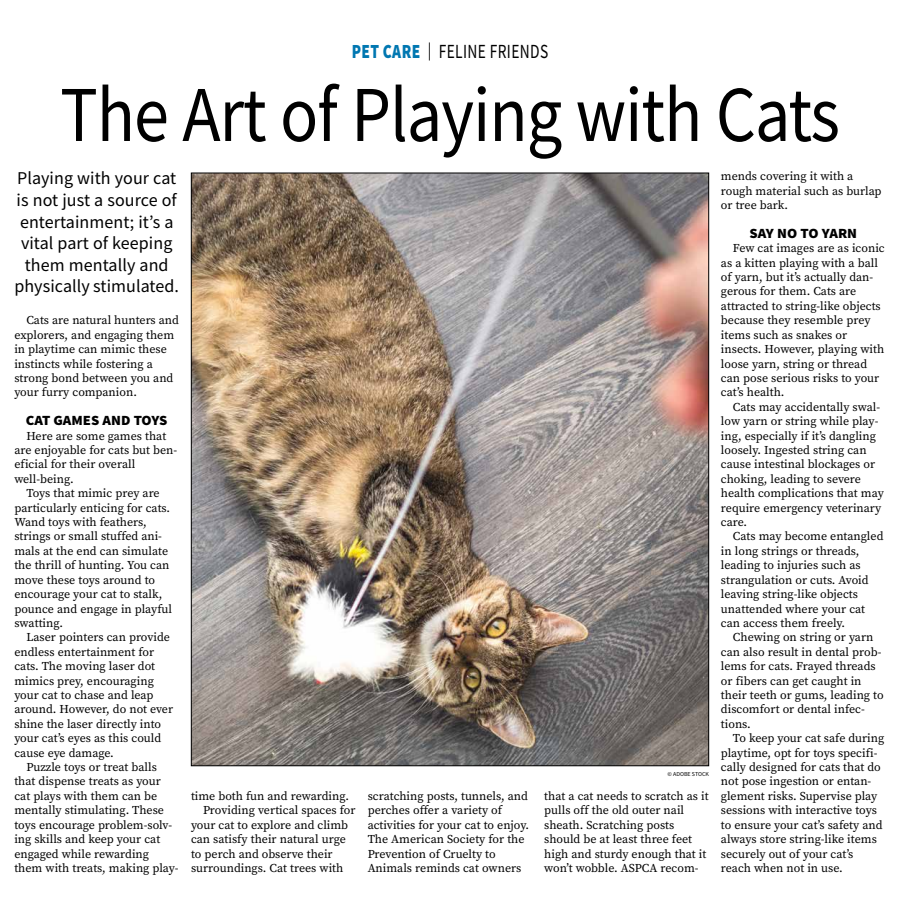
<style>
.page{position:relative;width:900px;height:908px;background:#fff}
.page>*{position:absolute;margin:0;border:0;box-sizing:border-box;transform-origin:0 0}
.t1{font:79.2px "Source Sans Pro";letter-spacing:-.015em;color:#000;scale:.89 1}
.t2{font:20px "Source Sans Pro";letter-spacing:.025em;color:#000;scale:.77 1}
.t3{font:18px/21.6px "Source Sans Pro";letter-spacing:.005em;color:#000;text-align:center}
.t4{font:900 14px "Source Sans Pro";color:#000;scale:1.05 1}
.t5{font:12px/14.4px "Source Serif Pro";color:#000}
.t6{font:6px "Source Sans Pro";color:#000}
.s1{font-weight:900;color:#0077b1}
.s2{font-size:18px}
</style>
<div class="page">
<img style="left:193px;top:175px;width:514px;height:588px">
<h2 class="t2" style="left:352px;top:39px;width:257px"><span class="s1">PET CARE</span> <span class="s2">|</span> FELINE FRIENDS</h2>
<h1 class="t1" style="left:60px;top:64px;width:878px">The Art of Playing with Cats</h1>
<h3 class="t3" style="left:14px;top:167px;width:166px">Playing with your cat is not just a source of entertainment; it’s a vital part of keeping them mentally and physically stimulated.</h3>
<p class="t5" style="left:14px;top:313px;width:166px;text-indent:12px">Cats are natural hunters and explorers, and engaging them in playtime can mimic these instincts while fostering a strong bond between you and your furry companion.</p>
<p class="t4" style="left:26px;top:410px;width:136px">CAT GAMES AND TOYS</p>
<p class="t5" style="left:14px;top:428px;width:164px;text-indent:12px">Here are some games that are enjoyable for cats but ben&shy;eficial for their overall well-being.</p>
<p class="t5" style="left:14px;top:486px;width:159px;text-indent:12px">Toys that mimic prey are particularly enticing for cats.<br>Wand toys with feathers, strings or small stuffed ani&shy;mals at the end can simulate the thrill of hunting. You can move these toys around to encourage your cat to stalk, pounce and engage in playful swatting.</p>
<p class="t5" style="left:14px;top:630px;width:160px;text-indent:12px">Laser pointers can provide endless entertainment for cats. The moving laser dot mimics prey, encouraging your cat to chase and leap around. However, do not ever shine the laser directly into your cat’s eyes as this could cause eye damage.</p>
<p class="t5" style="left:14px;top:759px;width:166px;text-indent:12px">Puzzle toys or treat balls that dispense treats as your cat plays with them can be mentally stimulating. These toys encourage problem-solv&shy;ing skills and keep your cat engaged while rewarding them with treats, making play-</p>
<p class="t5" style="left:191px;top:788px;width:160px">time both fun and rewarding.</p>
<p class="t5" style="left:203px;top:802px;width:154px">Providing vertical spaces for</p>
<p class="t5" style="left:191px;top:817px;width:159px">your cat to explore and climb</p>
<p class="t5" style="left:191px;top:831px;width:156px">can satisfy their natural urge</p>
<p class="t5" style="left:191px;top:846px;width:143px">to perch and observe their</p>
<p class="t5" style="left:191px;top:860px;width:154px">surroundings. Cat trees with</p>
<p class="t6" style="left:667px;top:770px;width:43px">© ADOBE STOCK</p>
<p class="t5" style="left:368px;top:788px;width:163px">scratching posts, tunnels, and perches offer a variety of activities for your cat to enjoy.<br>The American Society for the<br>Prevention of Cruelty to<br>Animals reminds cat owners</p>
<p class="t5" style="left:544px;top:788px;width:166px">that a cat needs to scratch as it pulls off the old outer nail sheath. Scratching posts should be at least three feet high and sturdy enough that it won’t wobble. ASPCA recom-</p>
<p class="t5" style="left:721px;top:169px;width:162px">mends covering it with a rough material such as burlap or tree bark.</p>
<p class="t4" style="left:749px;top:223px;width:104px">SAY NO TO YARN</p>
<p class="t5" style="left:721px;top:241px;width:165px;text-indent:12px">Few cat images are as iconic as a kitten playing with a ball of yarn, but it’s actually dan&shy;gerous for them. Cats are attracted to string-like objects because they resemble prey items such as snakes or insects. However, playing with loose yarn, string or thread can pose serious risks to your cat’s health.</p>
<p class="t5" style="left:721px;top:399px;width:164px;text-indent:12px">Cats may accidentally swal&shy;low yarn or string while play&shy;ing, especially if it’s dangling loosely. Ingested string can cause intestinal blockages or choking, leading to severe health complications that may require emergency veterinary care.</p>
<p class="t5" style="left:721px;top:529px;width:164px;text-indent:12px">Cats may become entangled in long strings or threads, leading to injuries such as strangulation or cuts. Avoid leaving string-like objects unattended where your cat can access them freely.</p>
<p class="t5" style="left:721px;top:630px;width:164px;text-indent:12px">Chewing on string or yarn can also result in dental prob&shy;lems for cats. Frayed threads or fibers can get caught in their teeth or gums, leading to discomfort or dental infec&shy;tions.</p>
<p class="t5" style="left:721px;top:730px;width:165px;text-indent:12px">To keep your cat safe during playtime, opt for toys specifi&shy;cally designed for cats that do not pose ingestion or entan&shy;glement risks. Supervise play sessions with interactive toys to ensure your cat’s safety and always store string-like items securely out of your cat’s reach when not in use.</p>
</div>
